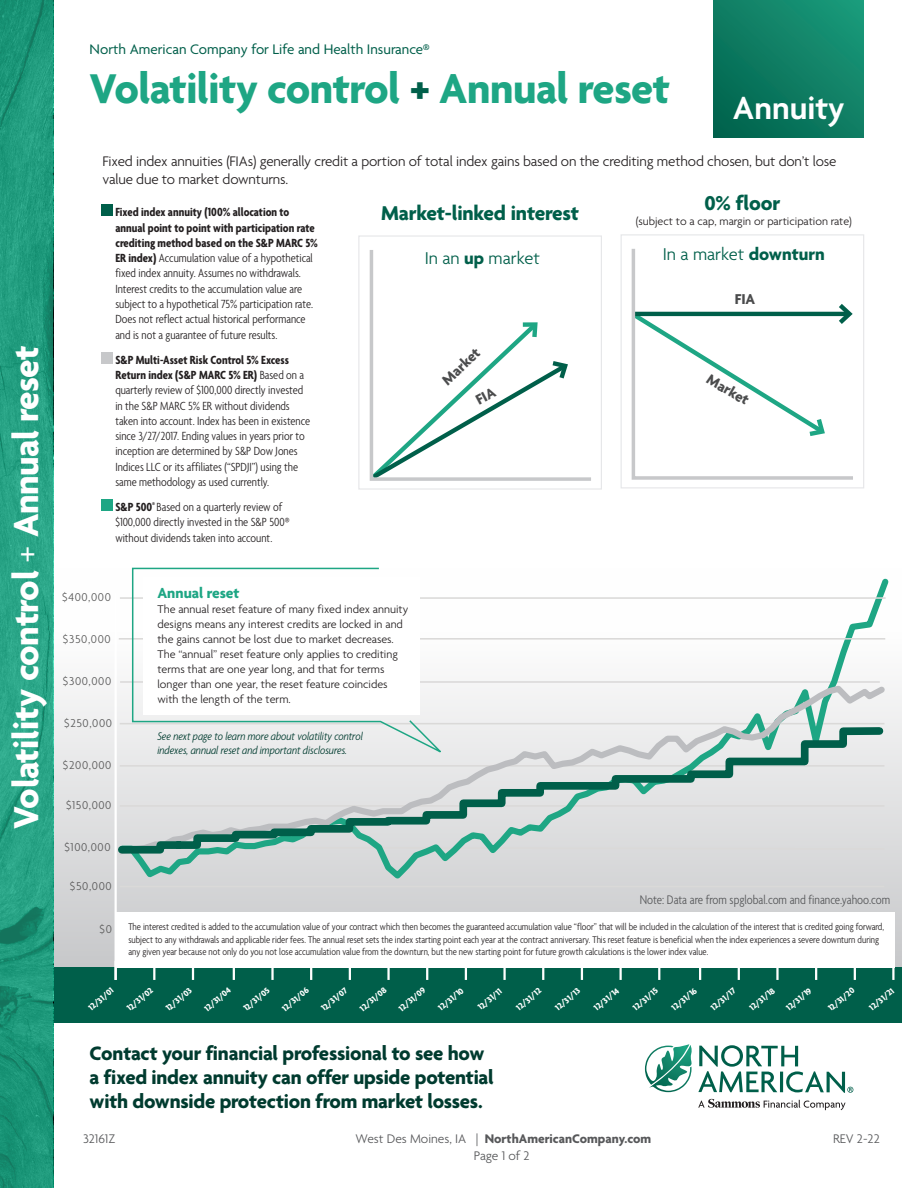
<style>
.page{position:relative;width:918px;height:1188px;background:#fff}
.page>*{position:absolute;margin:0;border:0;box-sizing:border-box;transform-origin:0 0}
.Main_Header{font:700 45px "Agenda";letter-spacing:-.01em;color:#1ea684}
.t1{font:700 37.5px "Agenda";letter-spacing:-.01em;color:#fff}
.t2{font:600 34.5px "Agenda";color:#fff}
.Chart_Header{font:700 21.6px "Agenda";letter-spacing:-.01em;color:#005f4a}
.t3{font:700 21px/24px "Agenda";letter-spacing:-.01em;color:#003b2f}
.t4{font:300 18.45px "Agenda";color:#005f4a}
.t5{font:700 15.75px "Agenda";color:#1ea684}
.t6{font:700 15.45px "Agenda";color:#4b4c4d}
.Body_Copy{font:300 15px/18px "Agenda";letter-spacing:-.01em;color:#231f20}
.t7{font:15px "Agenda";color:#005f4a}
.Disclosures{font:300 condensed 13.5px "Agenda";color:#57585a}
.t8{font:700 13.5px "Agenda";color:#57585a}
.t9{font:300 13.5px "Agenda";color:#57585a}
.t10{font:300 condensed 12.75px/15.3px "Agenda";color:#231f20}
.t11{font:300 12.3px "Agenda";letter-spacing:.05em;color:#595959}
.t12{font:300 12px/15px "Agenda";color:#231f20}
.t13{font:italic 300 condensed 12px/13.5px "Agenda";color:#003b2f}
.t14{font:300 condensed 10.5px/12.6px "Agenda";color:#231f20}
.t15{font:700 9px "Agenda";color:#fff}
.s1{font-weight:300}
.s2{color:#005f4a}
.s3{font-weight:700}
</style>
<div class="page">
<svg style="left:0;top:0;width:53px;height:1188px;background:#229d7f"></svg>
<svg style="left:698px;top:1099px;width:148px;height:11px"></svg>
<svg style="left:645px;top:1044px;width:208px;height:49px"></svg>
<div style="left:55px;top:568px;width:847px;height:399px;background:linear-gradient(to bottom,#fff,#c8c9cb)"></div>
<svg style="left:118px;top:577px;width:772px;height:307px"></svg>
<svg style="left:119px;top:681px;width:771px;height:178px"></svg>
<svg style="left:114px;top:723px;width:773px;height:134px;background:#c9d5d3"></svg>
<hr style="left:119px;top:638px;width:766px;height:2px;background:#dad9d8">
<hr style="left:120px;top:597px;width:766px;height:2px;background:#dad9d8">
<div style="left:101px;top:205px;width:12px;height:11px;background:#005f4a"></div>
<div style="left:101px;top:352px;width:12px;height:12px;background:#c7c8ca"></div>
<div style="left:101px;top:499px;width:12px;height:12px;background:#1ea684"></div>
<div style="left:54px;top:967px;width:848px;height:56px;background:#005f4a"></div>
<hr style="left:892px;top:961px;width:3px;height:19px;background:#fff">
<svg style="left:854px;top:968px;width:2px;height:12px"></svg>
<svg style="left:815px;top:968px;width:2px;height:12px"></svg>
<hr style="left:776px;top:961px;width:3px;height:19px;background:#fff">
<svg style="left:738px;top:968px;width:2px;height:12px"></svg>
<svg style="left:699px;top:968px;width:2px;height:12px"></svg>
<svg style="left:658px;top:968px;width:2px;height:12px"></svg>
<hr style="left:619px;top:961px;width:3px;height:19px;background:#fff">
<svg style="left:581px;top:968px;width:2px;height:12px"></svg>
<svg style="left:542px;top:968px;width:2px;height:12px"></svg>
<hr style="left:503px;top:961px;width:3px;height:19px;background:#fff">
<svg style="left:465px;top:968px;width:2px;height:12px"></svg>
<svg style="left:426px;top:968px;width:2px;height:12px"></svg>
<hr style="left:387px;top:961px;width:3px;height:19px;background:#fff">
<svg style="left:349px;top:968px;width:2px;height:12px"></svg>
<svg style="left:310px;top:968px;width:2px;height:12px"></svg>
<hr style="left:271px;top:961px;width:3px;height:19px;background:#fff">
<svg style="left:233px;top:968px;width:2px;height:12px"></svg>
<svg style="left:192px;top:968px;width:2px;height:12px"></svg>
<svg style="left:153px;top:968px;width:2px;height:12px"></svg>
<hr style="left:115px;top:592px;width:2px;height:388px;background:#fff">
<div style="left:117px;top:912px;width:778px;height:56px;background:#fff"></div>
<svg style="left:131px;top:567px;width:317px;height:190px"></svg>
<div style="left:358px;top:235px;width:244px;height:255px;background:#fff;border:1px solid #e6e7e9"></div>
<svg style="left:369px;top:250px;width:222px;height:231px"></svg>
<div style="left:621px;top:234px;width:243px;height:254px;background:#fff;border:1px solid #e6e7e9"></div>
<svg style="left:631px;top:248px;width:222px;height:232px"></svg>
<svg style="left:714px;top:0;width:150px;height:137px;background:#0e7d63"></svg>
<svg style="left:369px;top:318px;width:202px;height:163px"></svg>
<p class="t1" style="left:6px;top:829px;width:485px;rotate:-90deg">Volatility control <span class="s1">+</span> Annual reset</p>
<p class="t7" style="left:90px;top:42px;width:342px">North American Company for Life and Health Insurance®</p>
<p class="Main_Header" style="left:90px;top:65px;width:582px">Volatility control <span class="s2">+</span> Annual reset</p>
<p class="t2" style="left:733px;top:90px;width:113px">Annuity</p>
<p class="Body_Copy" style="left:103px;top:153px;width:735px">Fixed index annuities (FIAs) generally credit a portion of total index gains based on the crediting method chosen, but don’t lose value due to market downturns.</p>
<p class="t10" style="left:115px;top:205px;width:204px"><span class="s3">Fixed index annuity (100% allocation to annual point to point with participation rate crediting method based on the S&amp;P MARC 5% ER index)</span> Accumulation value of a hypothetical fixed index annuity. Assumes no withdrawals.<br>Interest credits to the accumulation value are subject to a hypothetical 75% participation rate.<br>Does not reflect actual historical performance and is not a guarantee of future results.</p>
<p class="t10" style="left:115px;top:353px;width:196px"><span class="s3">S&amp;P Multi-Asset Risk Control 5% Excess Return index (S&amp;P MARC 5% ER)</span> Based on a quarterly review of $100,000 directly invested in the S&amp;P MARC 5% ER without dividends taken into account. Index has been in existence since 3/27/2017. Ending values in years prior to inception are determined by S&amp;P Dow Jones Indices LLC or its affiliates (“SPDJI”) using the same methodology as used currently.</p>
<p class="t10" style="left:115px;top:500px;width:176px"><span class="s3">S&amp;P 500</span><sup>®</sup> Based on a quarterly review of $100,000 directly invested in the S&amp;P 500® without dividends taken into account.</p>
<p class="Chart_Header" style="left:381px;top:202px;width:199px">Market-linked interest</p>
<p class="t4" style="left:425px;top:248px;width:117px">In an <span class="s3">up</span> market</p>
<p class="t6" style="left:439px;top:376px;width:48px;rotate:-44deg">Market</p>
<p class="t11" style="left:62px;top:590px;width:50px">$400,000</p>
<p class="t11" style="left:63px;top:632px;width:49px">$350,000</p>
<p class="t11" style="left:63px;top:674px;width:50px">$300,000</p>
<p class="t11" style="left:64px;top:716px;width:49px">$250,000</p>
<p class="t11" style="left:63px;top:758px;width:50px">$200,000</p>
<p class="t11" style="left:66px;top:798px;width:47px">$150,000</p>
<p class="t11" style="left:65px;top:841px;width:48px">$100,000</p>
<p class="t11" style="left:70px;top:880px;width:43px">$50,000</p>
<p class="t5" style="left:157px;top:585px;width:84px">Annual reset</p>
<p class="t12" style="left:157px;top:603px;width:253px">The annual reset feature of many fixed index annuity designs means any interest credits are locked in and the gains cannot be lost due to market decreases.<br>The “annual” reset feature only applies to crediting terms that are one year long, and that for terms longer than one year, the reset feature coincides with the length of the term.</p>
<p class="t13" style="left:157px;top:730px;width:207px">See next page to learn more about volatility control indexes, annual reset and important disclosures.</p>
<p class="Chart_Header" style="left:705px;top:192px;width:77px">0% floor</p>
<p class="t12" style="left:636px;top:215px;width:218px">(subject to a cap, margin or participation rate)</p>
<p class="t4" style="left:663px;top:245px;width:164px">In a market <span class="s3">downturn</span></p>
<p class="t6" style="left:735px;top:291px;width:22px">FIA</p>
<p class="t6" style="left:712px;top:371px;width:48px;rotate:30deg">Market</p>
<p class="Disclosures" style="left:640px;top:893px;width:252px">Note: Data are from spglobal.com and finance.yahoo.com</p>
<p class="t11" style="left:100px;top:923px;width:14px">$0</p>
<p class="t14" style="left:128px;top:921px;width:757px">The interest credited is added to the accumulation value of your contract which then becomes the guaranteed accumulation value “floor” that will be included in the calculation of the interest that is credited going forward, subject to any withdrawals and applicable rider fees. The annual reset sets the index starting point each year at the contract anniversary. This reset feature is beneficial when the index experiences a severe downturn during any given year because not only do you not lose accumulation value from the downturn, but the new starting point for future growth calculations is the lower index value.</p>
<p class="t15" style="left:86px;top:1005px;width:31px;rotate:-40deg">12/31/01</p>
<p class="t15" style="left:125px;top:1005px;width:33px;rotate:-40deg">12/31/02</p>
<p class="t15" style="left:164px;top:1005px;width:33px;rotate:-40deg">12/31/03</p>
<p class="t15" style="left:202px;top:1006px;width:33px;rotate:-40deg">12/31/04</p>
<p class="t15" style="left:241px;top:1005px;width:33px;rotate:-40deg">12/31/05</p>
<p class="t15" style="left:280px;top:1006px;width:33px;rotate:-40deg">12/31/06</p>
<p class="t15" style="left:319px;top:1005px;width:33px;rotate:-40deg">12/31/07</p>
<p class="t15" style="left:358px;top:1006px;width:33px;rotate:-40deg">12/31/08</p>
<p class="t15" style="left:397px;top:1006px;width:33px;rotate:-40deg">12/31/09</p>
<p class="t15" style="left:436px;top:1005px;width:32px;rotate:-40deg">12/31/10</p>
<p class="t15" style="left:476px;top:1005px;width:30px;rotate:-40deg">12/31/11</p>
<p class="t15" style="left:514px;top:1005px;width:31px;rotate:-40deg">12/31/12</p>
<p class="t15" style="left:553px;top:1005px;width:31px;rotate:-40deg">12/31/13</p>
<p class="t15" style="left:592px;top:1005px;width:32px;rotate:-40deg">12/31/14</p>
<p class="t15" style="left:631px;top:1005px;width:31px;rotate:-40deg">12/31/15</p>
<p class="t15" style="left:670px;top:1005px;width:32px;rotate:-40deg">12/31/16</p>
<p class="t15" style="left:709px;top:1005px;width:31px;rotate:-40deg">12/31/17</p>
<p class="t15" style="left:747px;top:1005px;width:32px;rotate:-40deg">12/31/18</p>
<p class="t15" style="left:784px;top:1005px;width:32px;rotate:-40deg">12/31/19</p>
<p class="t15" style="left:826px;top:1006px;width:33px;rotate:-40deg">12/31/20</p>
<p class="t15" style="left:867px;top:1005px;width:31px;rotate:-40deg">12/31/21</p>
<p class="t3" style="left:90px;top:1042px;width:406px">Contact your financial professional to see how a fixed index annuity can offer upside potential with downside protection from market losses.</p>
<p class="t9" style="left:83px;top:1132px;width:34px">32161Z</p>
<p class="t8" style="left:355px;top:1132px;width:297px"><span class="s1">West Des Moines, IA |</span> NorthAmericanCompany.com</p>
<p class="t9" style="left:833px;top:1132px;width:48px">REV 2-22</p>
<p class="t9" style="left:474px;top:1148px;width:57px">Page 1 of 2</p>
</div>
